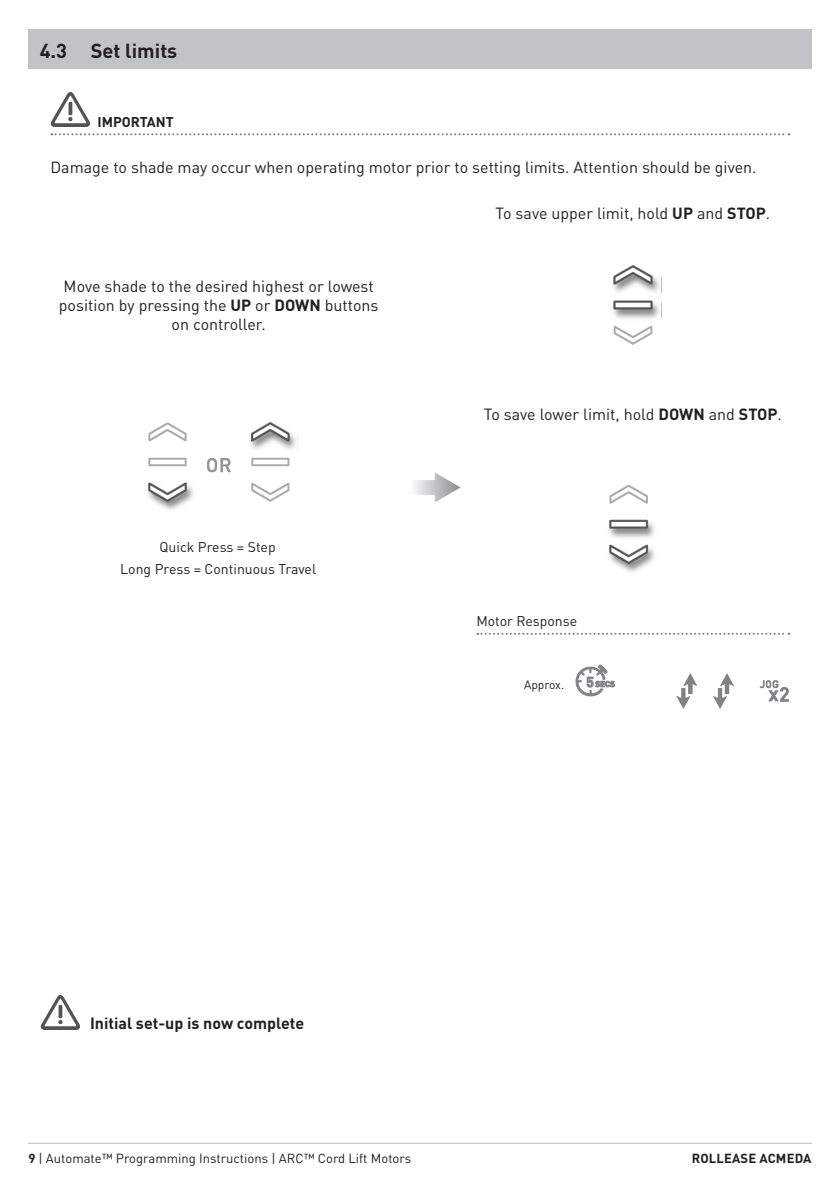
<style>
.page{position:relative;width:840px;height:1191px;background:#fff}
.page>*{position:absolute;margin:0;border:0;box-sizing:border-box;transform-origin:0 0}
.SubHeading{font:700 20px "DINOT";color:#231f20}
.Copy{font:16px/19.2px "DINOT";color:#231f20;text-align:center}
.Copy-2{font:700 16px "DINOT";color:#231f20}
.Copy-3{font:14px "DINOT";color:#231f20}
.MotorResponse_Headin{font:14px "DINOT";color:#231f20}
.MotorResponse_Headin-2{font:700 14px "DINOT";color:#231f20}
.t1{font:13px "DINOT";color:#231f20}
.t2{font:700 13px "DINOT";letter-spacing:.01em;color:#231f20}
.Copy-4{font:12px "DINOT";color:#231f20}
.s1{font-weight:700}
</style>
<div class="page">
<hr style="left:28px;top:1142px;width:783px;height:1px;background:#bcbdc0">
<svg style="left:51px;top:133px;width:738px;height:2px"></svg>
<img style="left:50px;top:93px;width:40px;height:34px">
<img style="left:613px;top:265px;width:46px;height:80px">
<img style="left:148px;top:422px;width:150px;height:88px">
<img style="left:414px;top:473px;width:46px;height:29px">
<img style="left:609px;top:485px;width:46px;height:87px">
<svg style="left:477px;top:633px;width:312px;height:2px"></svg>
<img style="left:676px;top:673px;width:113px;height:36px">
<div style="left:28px;top:29px;width:783px;height:40px;background:#c2c3c6"></div>
<img style="left:41px;top:995px;width:39px;height:34px">
<svg style="left:575px;top:664px;width:39px;height:33px"></svg>
<p class="SubHeading" style="left:40px;top:37px;width:139px">4.3 Set limits</p>
<p class="MotorResponse_Headin-2" style="left:97px;top:112px;width:78px">IMPORTANT</p>
<p class="Copy" style="left:50px;top:157px;width:707px">Damage to shade may occur when operating motor prior to setting limits. Attention should be given.</p>
<p class="Copy" style="left:495px;top:204px;width:276px">To save upper limit, hold <span class="s1">UP</span> and <span class="s1">STOP</span>.</p>
<p class="Copy" style="left:59px;top:276px;width:321px">Move shade to the desired highest or lowest position by pressing the <span class="s1">UP</span> or <span class="s1">DOWN</span> buttons on controller.</p>
<p class="Copy-3" style="left:159px;top:538px;width:118px">Quick Press = Step</p>
<p class="Copy-3" style="left:120px;top:560px;width:197px">Long Press = Continuous Travel</p>
<p class="Copy" style="left:483px;top:404px;width:299px">To save lower limit, hold <span class="s1">DOWN</span> and <span class="s1">STOP</span>.</p>
<p class="MotorResponse_Headin" style="left:476px;top:612px;width:102px">Motor Response</p>
<p class="Copy-4" style="left:523px;top:677px;width:42px">Approx.</p>
<p class="Copy-2" style="left:90px;top:1012px;width:215px">Initial set-up is now complete</p>
<p class="t1" style="left:28px;top:1149px;width:384px"><span class="s1">9</span> | Automate™ Programming Instructions | ARC™ Cord Lift Motors</p>
<p class="t2" style="left:691px;top:1149px;width:121px">ROLLEASE ACMEDA</p>
</div>
